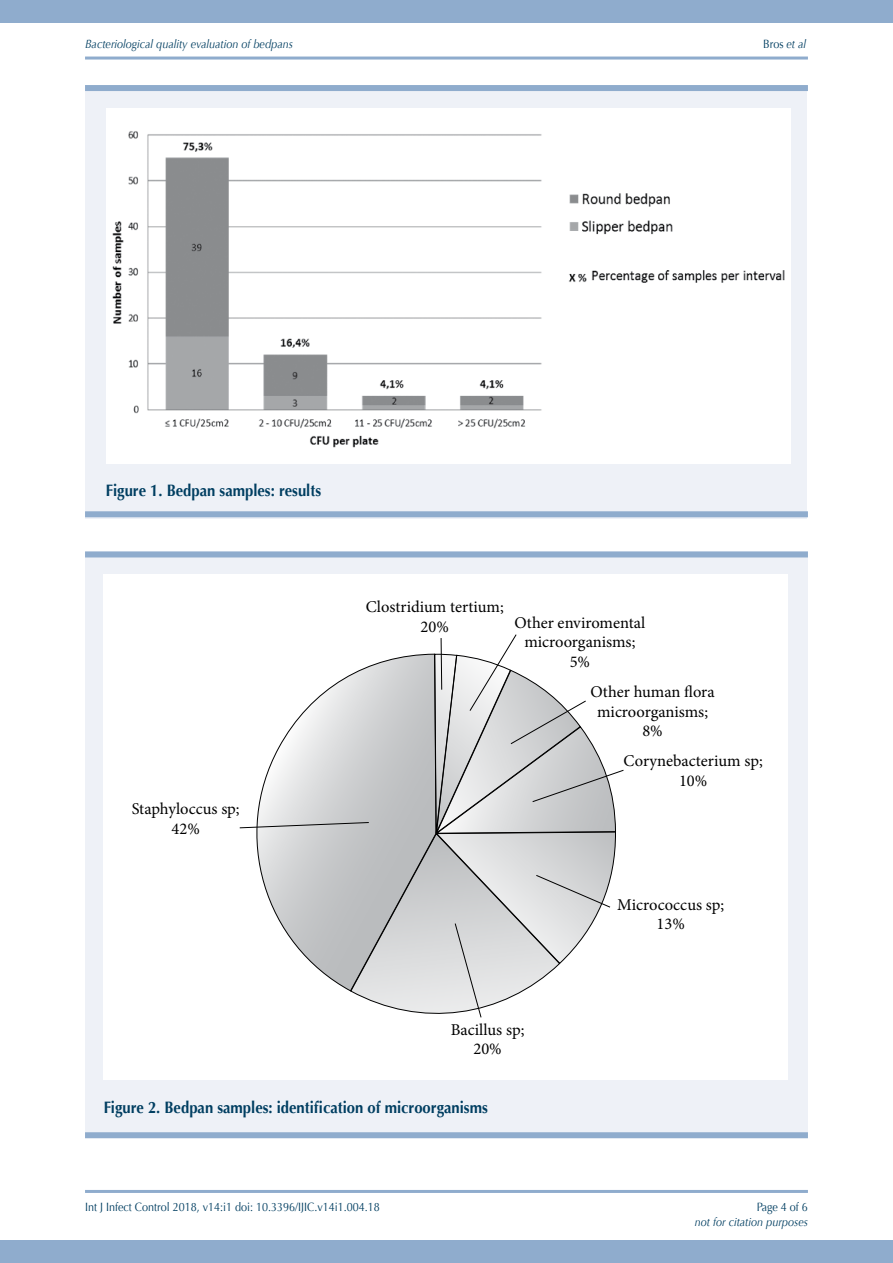
<style>
.page{position:relative;width:893px;height:1263px;background:#fff}
.page>*{position:absolute;margin:0;border:0;box-sizing:border-box;transform-origin:0 0}
.t1{font:16.5px/19.8px "Minion Pro";color:#000;text-align:center}
.t2{font:700 16.5px "Optima";color:#003e61;scale:.9 1}
.t3{font:12px "Optima";color:#003e61;scale:.9 1}
.t4{font:italic 12px "Optima";color:#003e61;scale:.9 1}
.s1{font-style:italic}
</style>
<div class="page">
<div style="left:0;top:0;width:893px;height:23px;background:#8faccd"></div>
<div style="left:0;top:1240px;width:893px;height:23px;background:#8faccd"></div>
<hr style="left:85px;top:1190px;width:723px;height:3px;background:#8faccd">
<hr style="left:85px;top:57px;width:723px;height:3px;background:#8faccd">
<div style="left:85px;top:85px;width:721px;height:434px;background:#eef1f7"></div>
<div style="left:85px;top:511px;width:723px;height:6px;background:#8faccd"></div>
<div style="left:85px;top:85px;width:723px;height:6px;background:#8faccd"></div>
<div style="left:106px;top:108px;width:684px;height:356px;background:#fff"></div>
<img style="left:112px;top:131px;width:673px;height:317px">
<div style="left:85px;top:551px;width:723px;height:587px;background:#eef1f7"></div>
<div style="left:85px;top:1132px;width:723px;height:6px;background:#8faccd"></div>
<div style="left:85px;top:551px;width:723px;height:6px;background:#8faccd"></div>
<div style="left:104px;top:575px;width:684px;height:505px;background:#fff"></div>
<svg style="left:239px;top:634px;width:385px;height:384px"></svg>
<p class="t4" style="left:85px;top:37px;width:233px">Bacteriological quality evaluation of bedpans</p>
<p class="t3" style="left:763px;top:37px;width:49px">Bros <span class="s1">et al</span></p>
<p class="t2" style="left:106px;top:481px;width:241px">Figure 1. Bedpan samples: results</p>
<p class="t1" style="left:132px;top:799px;width:110px">Staphyloccus sp;<br>42%</p>
<p class="t1" style="left:366px;top:597px;width:139px">Clostridium tertium;<br>20%</p>
<p class="t1" style="left:514px;top:613px;width:132px">Other enviromental microorganisms;<br>5%</p>
<p class="t1" style="left:590px;top:682px;width:126px">Other human flora microorganisms;<br>8%</p>
<p class="t1" style="left:624px;top:751px;width:141px">Corynebacterium sp;<br>10%</p>
<p class="t1" style="left:617px;top:894px;width:108px">Micrococcus sp;<br>13%</p>
<p class="t1" style="left:451px;top:1019px;width:75px">Bacillus sp;<br>20%</p>
<p class="t2" style="left:104px;top:1098px;width:428px">Figure 2. Bedpan samples: identification of microorganisms</p>
<p class="t3" style="left:85px;top:1200px;width:329px">Int J Infect Control 2018, v14:i1 doi: 10.3396/IJIC.v14i1.004.18</p>
<p class="t3" style="left:757px;top:1200px;width:58px">Page 4 of 6</p>
<p class="t4" style="left:695px;top:1215px;width:127px">not for citation purposes</p>
</div>
